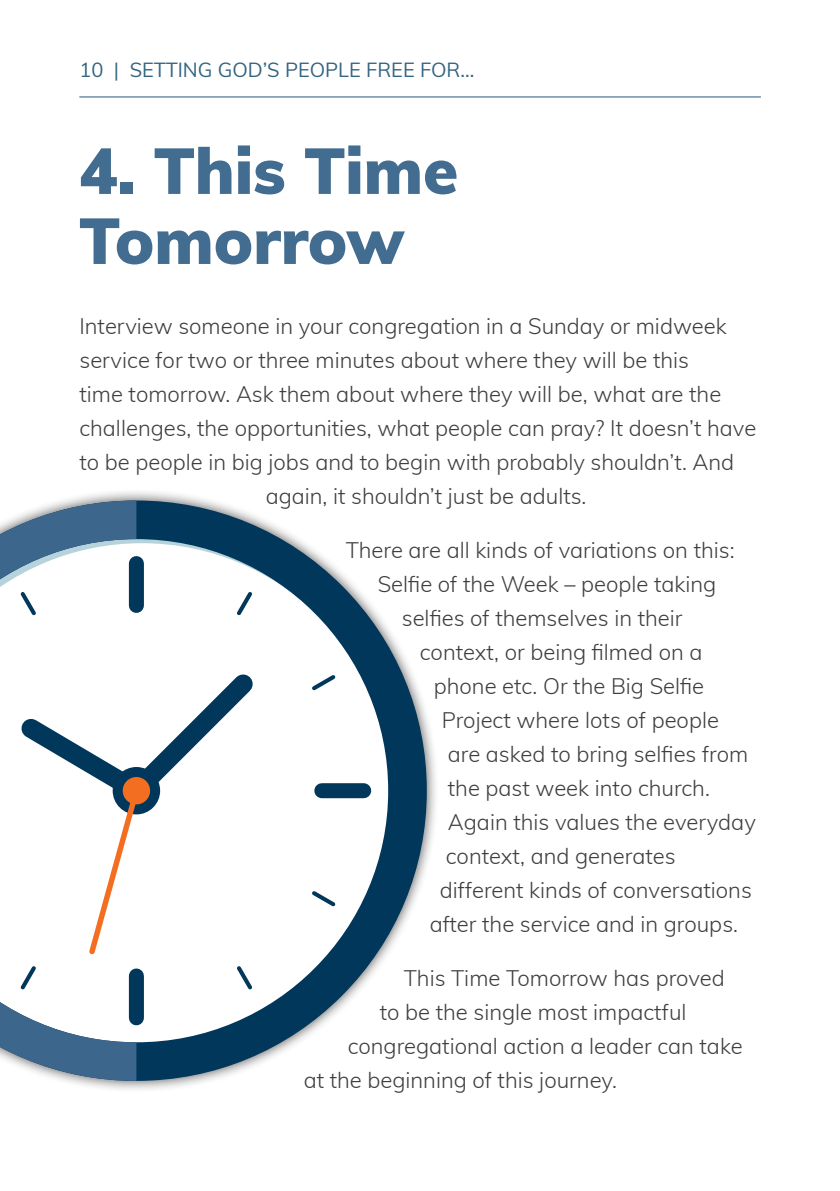
<style>
.page{position:relative;width:840px;height:1191px;background:#fff}
.page>*{position:absolute;margin:0;border:0;box-sizing:border-box;transform-origin:0 0}
.Body_Copy{font:900 64px/70px "Muli";color:#426d91}
.Body_Copy_Final_-_Mu{font:300 22px "Muli";color:#3e3e3f}
.t1{font:20px "Muli";color:#346581}
</style>
<div class="page">
<div style="left:0;top:488px;width:439px;height:605px;background:#231f20;opacity:.75"></div>
<svg style="left:136px;top:500px;width:290px;height:580px"></svg>
<div style="left:129px;top:563px;width:15px;height:42px;background:#00375a"></div>
<div style="left:129px;top:976px;width:15px;height:41px;background:#00375a"></div>
<div style="left:321px;top:783px;width:42px;height:15px;background:#00375a"></div>
<svg style="left:308px;top:671px;width:30px;height:23px"></svg>
<svg style="left:308px;top:887px;width:30px;height:23px"></svg>
<svg style="left:233px;top:588px;width:22px;height:31px"></svg>
<svg style="left:136px;top:657px;width:134px;height:336px"></svg>
<svg style="left:0;top:500px;width:136px;height:580px"></svg>
<hr style="left:79px;top:96px;width:681px;height:1px;background:#8aa2b8">
<p class="t1" style="left:79px;top:55px;width:396px">10 | SETTING GOD’S PEOPLE FREE FOR...</p>
<p class="Body_Copy" style="left:79px;top:133px;width:380px">4. This Time<br>Tomorrow</p>
<p class="Body_Copy_Final_-_Mu" style="left:79px;top:310px;width:648px">Interview someone in your congregation in a Sunday or midweek</p>
<p class="Body_Copy_Final_-_Mu" style="left:79px;top:344px;width:610px">service for two or three minutes about where they will be this</p>
<p class="Body_Copy_Final_-_Mu" style="left:79px;top:378px;width:643px">time tomorrow. Ask them about where they will be, what are the</p>
<p class="Body_Copy_Final_-_Mu" style="left:79px;top:412px;width:678px">challenges, the opportunities, what people can pray? It doesn’t have</p>
<p class="Body_Copy_Final_-_Mu" style="left:79px;top:446px;width:656px">to be people in big jobs and to begin with probably shouldn’t. And</p>
<p class="Body_Copy_Final_-_Mu" style="left:265px;top:480px;width:322px">again, it shouldn’t just be adults.</p>
<p class="Body_Copy_Final_-_Mu" style="left:345px;top:534px;width:390px">There are all kinds of variations on this:</p>
<p class="Body_Copy_Final_-_Mu" style="left:377px;top:568px;width:340px">Selfie of the Week – people taking</p>
<p class="Body_Copy_Final_-_Mu" style="left:401px;top:602px;width:282px">selfies of themselves in their</p>
<p class="Body_Copy_Final_-_Mu" style="left:419px;top:636px;width:284px">context, or being filmed on a</p>
<p class="Body_Copy_Final_-_Mu" style="left:433px;top:670px;width:272px">phone etc. Or the Big Selfie</p>
<p class="Body_Copy_Final_-_Mu" style="left:441px;top:704px;width:278px">Project where lots of people</p>
<p class="Body_Copy_Final_-_Mu" style="left:447px;top:738px;width:302px">are asked to bring selfies from</p>
<p class="Body_Copy_Final_-_Mu" style="left:447px;top:772px;width:263px">the past week into church.</p>
<p class="Body_Copy_Final_-_Mu" style="left:447px;top:806px;width:309px">Again this values the everyday</p>
<p class="Body_Copy_Final_-_Mu" style="left:445px;top:840px;width:231px">context, and generates</p>
<p class="Body_Copy_Final_-_Mu" style="left:439px;top:874px;width:313px">different kinds of conversations</p>
<p class="Body_Copy_Final_-_Mu" style="left:429px;top:908px;width:309px">after the service and in groups.</p>
<p class="Body_Copy_Final_-_Mu" style="left:403px;top:962px;width:322px">This Time Tomorrow has proved</p>
<p class="Body_Copy_Final_-_Mu" style="left:379px;top:996px;width:308px">to be the single most impactful</p>
<p class="Body_Copy_Final_-_Mu" style="left:347px;top:1030px;width:396px">congregational action a leader can take</p>
<p class="Body_Copy_Final_-_Mu" style="left:303px;top:1064px;width:315px">at the beginning of this journey.</p>
</div>
